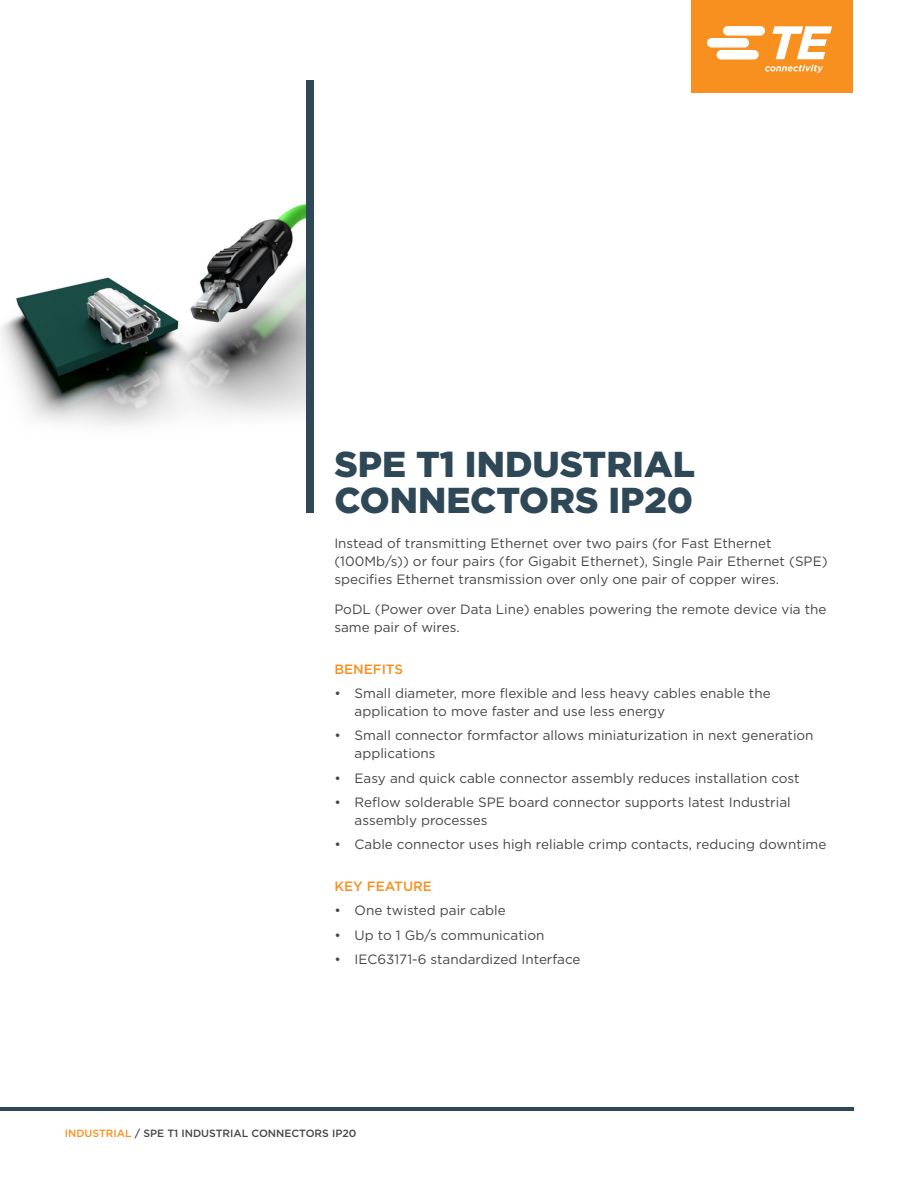
<style>
.page{position:relative;width:918px;height:1188px;background:#fff}
.page>*{position:absolute;margin:0;border:0;box-sizing:border-box;transform-origin:0 0}
.t1{font:900 36px/36px "Gotham";color:#2e4857}
.t2{font:13.5px/18px "Gotham";color:#464547}
.t3{font:500 13.5px "Gotham";color:#f7901e}
.t4{font:500 10.5px "Gotham";color:#464547}
.s1{color:#f7901e}
</style>
<div class="page">
<img style="left:0;top:180px;width:307px;height:333px">
<div style="left:307px;top:81px;width:7px;height:357px;background:#2e4857"></div>
<div style="left:307px;top:437px;width:7px;height:76px;background:#2e4857"></div>
<hr style="left:0;top:1107px;width:853px;height:4px;background:#2e4857">
<div style="left:691px;top:0;width:162px;height:93px;background:#f7901e"></div>
<svg style="left:707px;top:26px;width:125px;height:47px"></svg>
<h1 class="t1" style="left:334px;top:446px;width:362px">SPE T1 INDUSTRIAL<br>CONNECTORS IP20</h1>
<p class="t2" style="left:334px;top:534px;width:495px">Instead of transmitting Ethernet over two pairs (for Fast Ethernet (100Mb/s)) or four pairs (for Gigabit Ethernet), Single Pair Ethernet (SPE) specifies Ethernet transmission over only one pair of copper wires.</p>
<p class="t2" style="left:334px;top:600px;width:494px">PoDL (Power over Data Line) enables powering the remote device via the same pair of wires.</p>
<p class="t3" style="left:334px;top:660px;width:70px">BENEFITS</p>
<p class="t2" style="left:355px;top:684px;width:418px;text-indent:-20px">• Small diameter, more flexible and less heavy cables enable the application to move faster and use less energy</p>
<p class="t2" style="left:355px;top:726px;width:460px;text-indent:-20px">• Small connector formfactor allows miniaturization in next generation applications</p>
<p class="t2" style="left:334px;top:769px;width:467px">• Easy and quick cable connector assembly reduces installation cost</p>
<p class="t2" style="left:355px;top:793px;width:438px;text-indent:-20px">• Reflow solderable SPE board connector supports latest Industrial assembly processes</p>
<p class="t2" style="left:334px;top:835px;width:494px">• Cable connector uses high reliable crimp contacts, reducing downtime</p>
<p class="t3" style="left:334px;top:877px;width:99px">KEY FEATURE</p>
<p class="t2" style="left:334px;top:901px;width:173px">• One twisted pair cable</p>
<p class="t2" style="left:334px;top:926px;width:212px">• Up to 1 Gb/s communication</p>
<p class="t2" style="left:334px;top:950px;width:248px">• IEC63171-6 standardized Interface</p>
<p class="t4" style="left:65px;top:1126px;width:293px"><span class="s1">INDUSTRIAL</span> / SPE T1 INDUSTRIAL CONNECTORS IP20</p>
</div>
